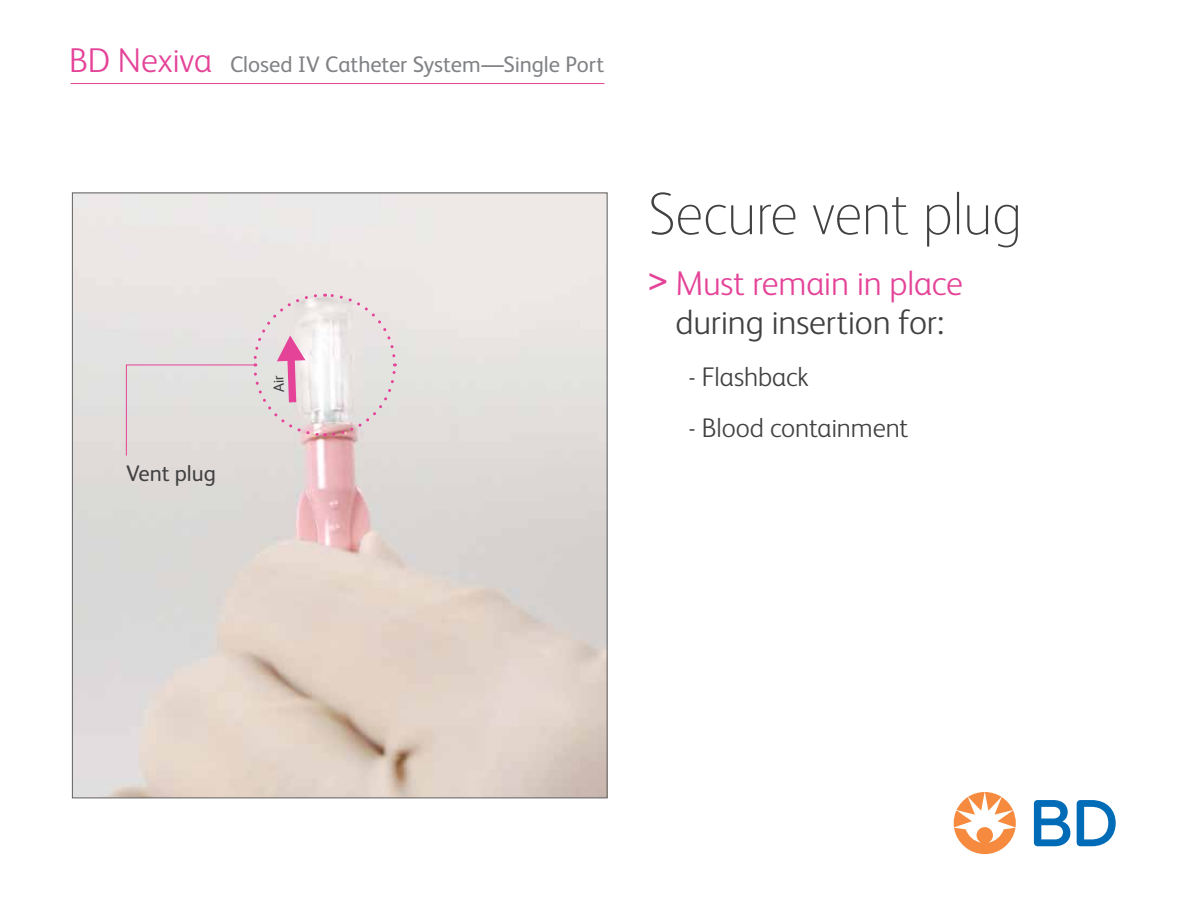
<style>
.page{position:relative;width:1188px;height:918px;background:#fff}
.page>*{position:absolute;margin:0;border:0;box-sizing:border-box;transform-origin:0 0}
.t1{font:100 60px "FS Albert Pro";letter-spacing:-.015em;color:#414042}
.t2{font:300 34.5px/39px "FS Albert Pro";letter-spacing:-.005em;color:#414042;text-align:center}
.t3{font:300 27px "FS Albert Pro";letter-spacing:-.005em;color:#414042}
.t4{font:22.5px "FS Albert Pro";letter-spacing:-.005em;color:#808285}
.t5{font:22.5px "FS Albert Pro";letter-spacing:-.005em;color:#414042}
.s1{font-weight:300;font-size:34.5px;color:#e44398}
.s2{font-family:"Frutiger";font-weight:400;font-size:33px;color:#e44398}
.s3{color:#e44398}
</style>
<div class="page">
<hr style="left:70px;top:83px;width:534px;height:1px;background:#e44398">
<svg style="left:1034px;top:800px;width:82px;height:46px"></svg>
<svg style="left:954px;top:792px;width:62px;height:62px"></svg>
<img style="left:74px;top:195px;width:532px;height:601px">
<svg style="left:126px;top:292px;width:271px;height:164px;background:#e5dcdd"></svg>
<p class="t4" style="left:69px;top:48px;width:537px"><span class="s1">BD Nexiva</span> Closed IV Catheter System—Single Port</p>
<p class="t5" style="left:126px;top:457px;width:91px">Vent plug</p>
<h1 class="t1" style="left:648px;top:174px;width:376px">Secure vent plug</h1>
<h2 class="t2" style="left:648px;top:262px;width:316px"><span class="s2">&gt;</span> <span class="s3">Must remain in place </span>during insertion for:</h2>
<p class="t3" style="left:688px;top:358px;width:122px">- Flashback</p>
<p class="t3" style="left:688px;top:410px;width:221px">- Blood containment</p>
</div>
